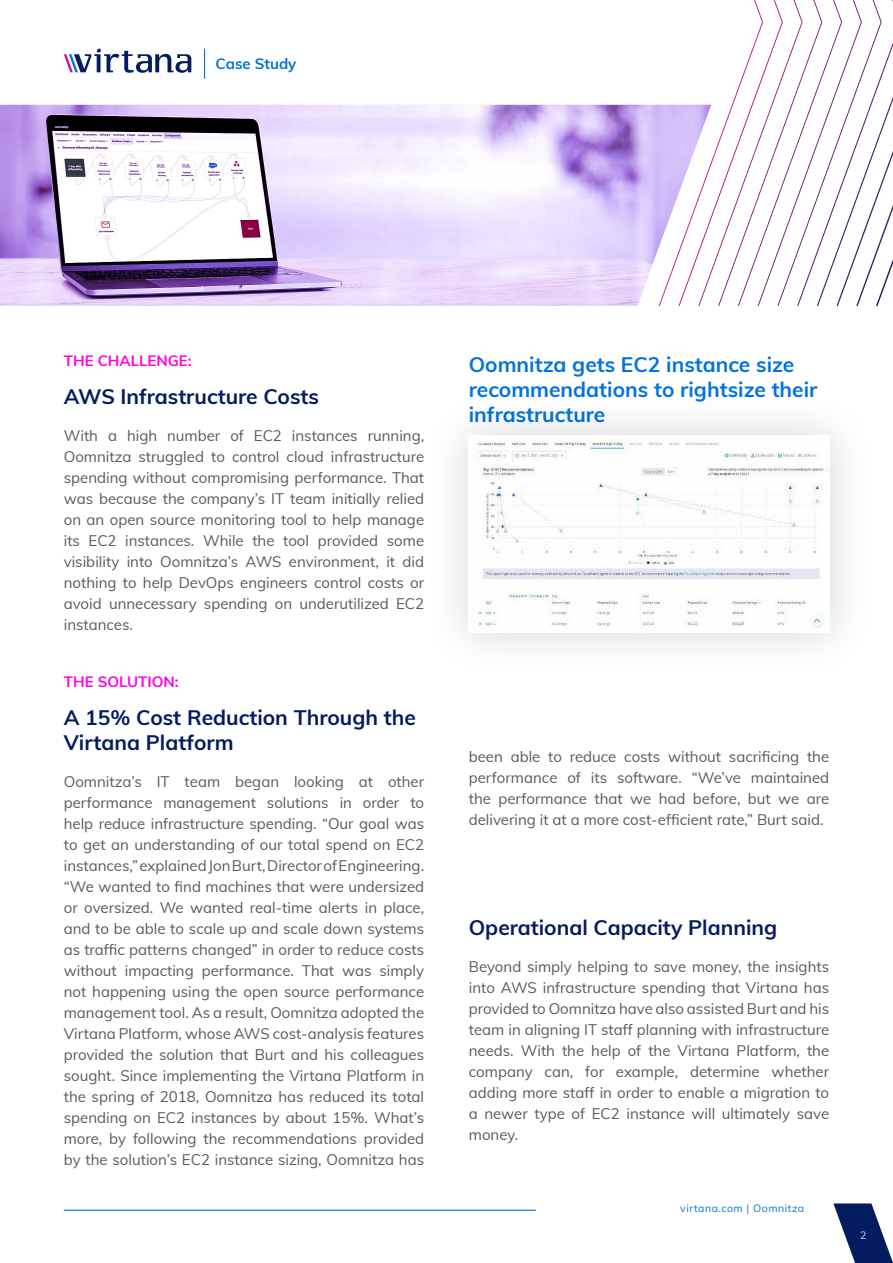
<style>
.page{position:relative;width:893px;height:1263px;background:#fff}
.page>*{position:absolute;margin:0;border:0;box-sizing:border-box;transform-origin:0 0}
.Section_Heading{font:700 21px/25.2px "Muli";color:#031c60}
.Section_Heading-2{font:700 21px/25.2px "Muli";color:#0073dd}
.Body_Copy{font:15px/21px "Muli";color:#5d5856;text-align:justify}
.Body_Copy-2{font:700 15px "Muli";color:#ff00e3}
.t1{font:700 15px "Muli";color:#0073dd}
.t2{font:10.5px "Muli";letter-spacing:.05em;color:#0073dd}
.t3{font:10.5px "Muli";color:#d2dae7}
</style>
<div class="page">
<svg style="left:64px;top:49px;width:127px;height:24px"></svg>
<hr style="left:204px;top:49px;width:1px;height:30px;background:#0073dd">
<svg style="left:659px;top:0;width:234px;height:307px"></svg>
<svg style="left:885px;top:1255px;width:8px;height:8px"></svg>
<img style="left:0;top:105px;width:711px;height:201px">
<div style="left:423px;top:389px;width:454px;height:291px;background:#000;opacity:.14"></div>
<img style="left:469px;top:435px;width:360px;height:197px">
<p class="t1" style="left:216px;top:53px;width:82px">Case Study</p>
<p class="Body_Copy-2" style="left:64px;top:349px;width:129px">THE CHALLENGE:</p>
<p class="Section_Heading" style="left:64px;top:383px;width:257px">AWS Infrastructure Costs</p>
<p class="Body_Copy" style="left:64px;top:424px;width:362px">With a high number of EC2 instances running, Oomnitza struggled to control cloud infrastructure spending without compromising performance. That was because the company’s IT team initially relied on an open source monitoring tool to help manage its EC2 instances. While the tool provided some visibility into Oomnitza’s AWS environment, it did nothing to help DevOps engineers control costs or avoid unnecessary spending on underutilized EC2 instances.</p>
<p class="Body_Copy-2" style="left:64px;top:671px;width:116px">THE SOLUTION:</p>
<p class="Section_Heading" style="left:64px;top:704px;width:354px">A 15% Cost Reduction Through the<br>Virtana Platform</p>
<p class="Body_Copy" style="left:64px;top:770px;width:362px">Oomnitza’s IT team began looking at other performance management solutions in order to help reduce infrastructure spending. “Our goal was to get an understanding of our total spend on EC2 instances,” explained Jon Burt, Director of Engineering. “We wanted to find machines that were undersized or oversized. We wanted real-time alerts in place, and to be able to scale up and scale down systems as traffic patterns changed” in order to reduce costs without impacting performance. That was simply not happening using the open source performance management tool. As a result, Oomnitza adopted the Virtana Platform, whose AWS cost-analysis features provided the solution that Burt and his colleagues sought. Since implementing the Virtana Platform in the spring of 2018, Oomnitza has reduced its total spending on EC2 instances by about 15%. What’s more, by following the recommendations provided by the solution’s EC2 instance sizing, Oomnitza has</p>
<p class="Section_Heading-2" style="left:469px;top:351px;width:350px">Oomnitza gets EC2 instance size recommendations to rightsize their infrastructure</p>
<p class="Body_Copy" style="left:469px;top:745px;width:362px">been able to reduce costs without sacrificing the performance of its software. “We’ve maintained the performance that we had before, but we are delivering it at a more cost-efficient rate,” Burt said.</p>
<p class="Section_Heading" style="left:469px;top:914px;width:310px">Operational Capacity Planning</p>
<p class="Body_Copy" style="left:469px;top:955px;width:362px">Beyond simply helping to save money, the insights into AWS infrastructure spending that Virtana has provided to Oomnitza have also assisted Burt and his team in aligning IT staff planning with infrastructure needs. With the help of the Virtana Platform, the company can, for example, determine whether adding more staff in order to enable a migration to a newer type of EC2 instance will ultimately save money.</p>
<p class="t2" style="left:680px;top:1201px;width:125px">virtana.com | Oomnitza</p>
<p class="t3" style="left:860px;top:1227px;width:8px">2</p>
</div>
